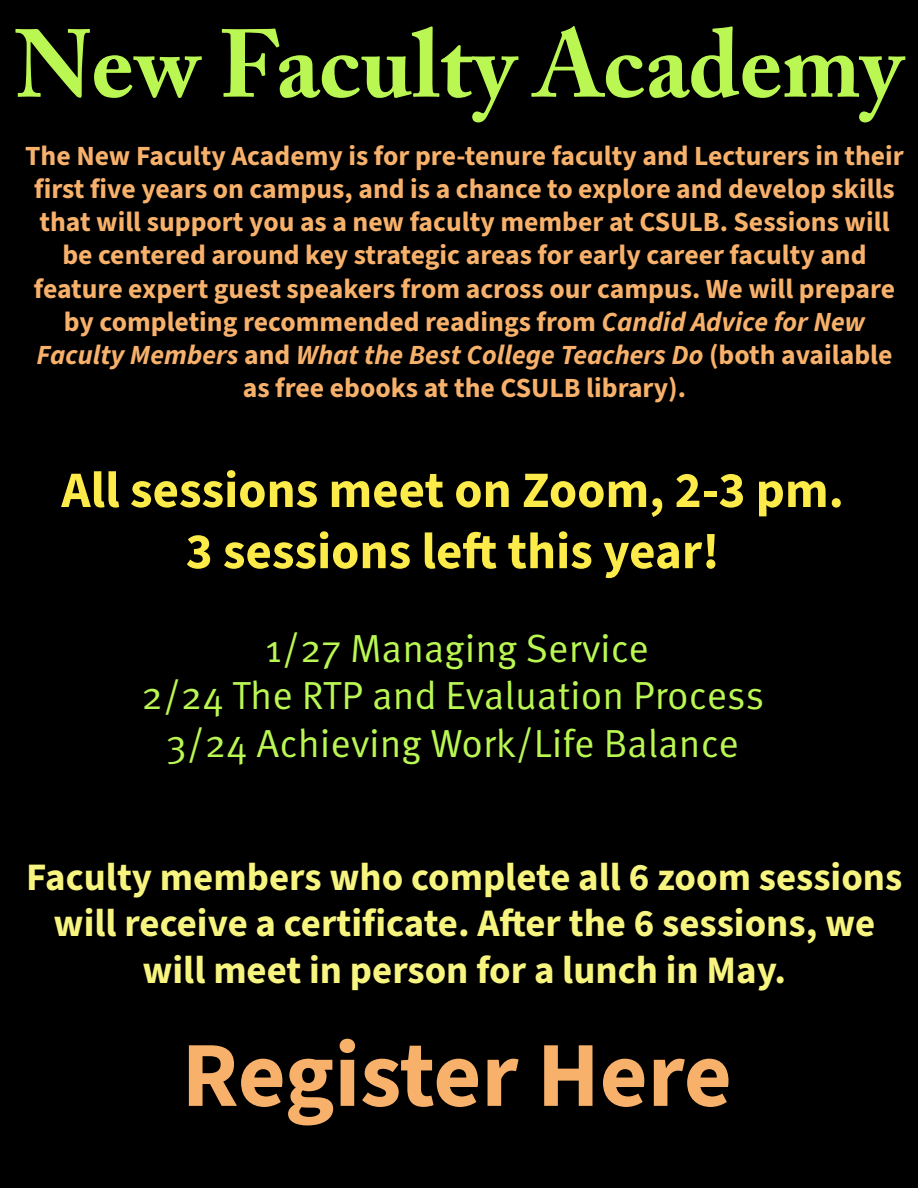
<style>
.page{position:relative;width:918px;height:1188px;background:#000}
.page>*{position:absolute;margin:0;border:0;box-sizing:border-box;transform-origin:0 0}
.t1{font:700 95.1px "Adobe Caslon Pro";color:#baf753}
.t2{font:700 92.85px "Source Sans 3";letter-spacing:-.005em;color:#f7b16b}
.t3{font:700 51px/61.2px "Source Sans 3";color:#fceb49;text-align:center}
.t4{font:39.3px/47.1px "Meta Pro Norm";color:#baf753;text-align:center}
.t5{font:700 38.85px/46.7px "Source Sans 3";color:#f7f57f;text-align:center}
.t6{font:700 27.75px/33.3px "Source Sans 3";color:#f7b16b;text-align:center}
.s1{font-style:italic}
</style>
<div class="page">
<h1 class="t1" style="left:15px;top:8px;width:889px">New Faculty Academy</h1>
<p class="t6" style="left:25px;top:139px;width:880px">The New Faculty Academy is for pre-tenure faculty and Lecturers in their first five years on campus, and is a chance to explore and develop skills that will support you as a new faculty member at CSULB. Sessions will be centered around key strategic areas for early career faculty and feature expert guest speakers from across our campus. We will prepare by completing recommended readings from <span class="s1">Candid Advice for New Faculty Members</span> and <span class="s1">What the Best College Teachers Do</span> (both available as free ebooks at the CSULB library).</p>
<p class="t3" style="left:61px;top:459px;width:784px">All sessions meet on Zoom, 2-3 pm.<br>3 sessions left this year!</p>
<p class="t4" style="left:141px;top:623px;width:624px">1/27 Managing Service<br>2/24 The RTP and Evaluation Process<br>3/24 Achieving Work/Life Balance</p>
<p class="t5" style="left:26px;top:853px;width:878px">Faculty members who complete all 6 zoom sessions will receive a certificate. After the 6 sessions, we will meet in person for a lunch in May.</p>
<p class="t2" style="left:182px;top:1014px;width:552px">Register Here</p>
</div>
